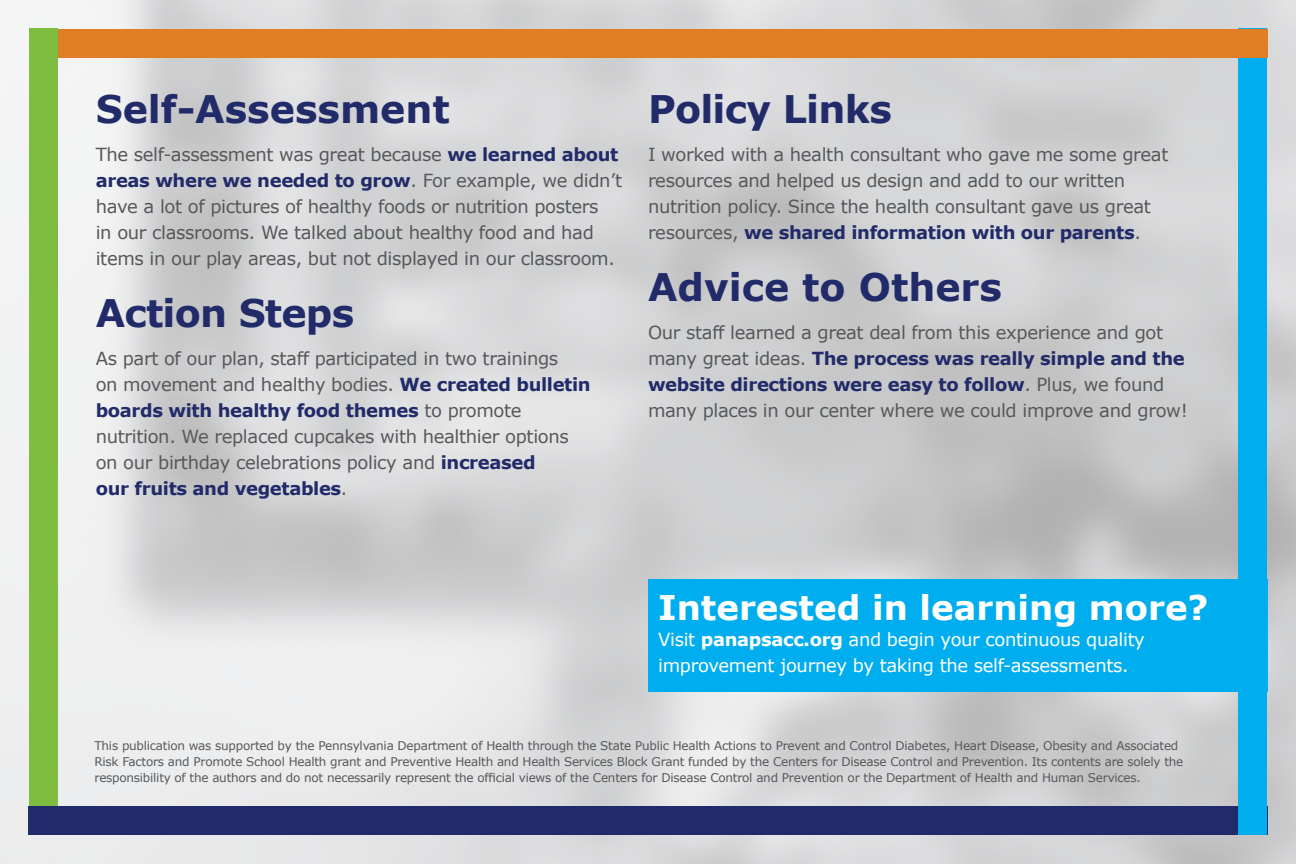
<style>
.page{position:relative;width:1296px;height:864px;background:#fff}
.page>*{position:absolute;margin:0;border:0;box-sizing:border-box;transform-origin:0 0}
.t1{font:700 38px "Verdana";color:#222b69}
.t2{font:700 38px "Verdana";letter-spacing:-.02em;color:#222b69}
.t3{font:700 34px "Verdana";color:#fff}
.t4{font:18px/26px "Verdana";letter-spacing:-.02em;color:#57585a}
.t5{font:18px/26px "Verdana";letter-spacing:-.02em;color:#fff}
.t6{font:12px/16px "Verdana";letter-spacing:-.02em;color:#57585a}
.s1{font-weight:700;color:#222b69}
.s2{font-weight:700}
</style>
<div class="page">
<img style="left:0;top:0;width:1296px;height:864px">
<div style="left:72px;top:807px;width:1195px;height:28px;background:#222b69"></div>
<div style="left:1239px;top:29px;width:28px;height:806px;background:#00aeef"></div>
<div style="left:29px;top:29px;width:1238px;height:28px;background:#e07d25"></div>
<div style="left:29px;top:29px;width:28px;height:806px;background:#7fbd41"></div>
<div style="left:29px;top:807px;width:131px;height:28px;background:#222b69"></div>
<div style="left:648px;top:579px;width:619px;height:112px;background:#00aeef"></div>
<p class="t1" style="left:96px;top:82px;width:356px">Self-Assessment</p>
<p class="t4" style="left:96px;top:141px;width:528px">The self-assessment was great because <span class="s1">we learned about areas where we needed to grow</span>. For example, we didn’t have a lot of pictures of healthy foods or nutrition posters<br>in our classrooms. We talked about healthy food and had items in our play areas, but not displayed in our classroom.</p>
<p class="t2" style="left:96px;top:286px;width:260px">Action Steps</p>
<p class="t4" style="left:96px;top:345px;width:497px">As part of our plan, staff participated in two trainings<br>on movement and healthy bodies. <span class="s1">We created bulletin boards with healthy food themes</span> to promote nutrition. We replaced cupcakes with healthier options on our birthday celebrations policy and <span class="s1">increased<br>our fruits and vegetables</span>.</p>
<p class="t2" style="left:648px;top:82px;width:245px">Policy Links</p>
<p class="t4" style="left:648px;top:141px;width:522px">I worked with a health consultant who gave me some great resources and helped us design and add to our written nutrition policy. Since the health consultant gave us great resources, <span class="s1">we shared information with our parents</span>.</p>
<p class="t1" style="left:648px;top:260px;width:356px">Advice to Others</p>
<p class="t4" style="left:648px;top:319px;width:541px">Our staff learned a great deal from this experience and got many great ideas. <span class="s1">The process was really simple and the website directions were easy to follow</span>. Plus, we found many places in our center where we could improve and grow!</p>
<p class="t3" style="left:658px;top:584px;width:552px">Interested in learning more?</p>
<p class="t5" style="left:658px;top:627px;width:488px">Visit <span class="s2">panapsacc.org</span> and begin your continuous quality improvement journey by taking the self-assessments.</p>
<p class="t6" style="left:94px;top:737px;width:1090px">This publication was supported by the Pennsylvania Department of Health through the State Public Health Actions to Prevent and Control Diabetes, Heart Disease, Obesity and Associated<br>Risk Factors and Promote School Health grant and Preventive Health and Health Services Block Grant funded by the Centers for Disease Control and Prevention. Its contents are solely the responsibility of the authors and do not necessarily represent the official views of the Centers for Disease Control and Prevention or the Department of Health and Human Services.</p>
</div>
